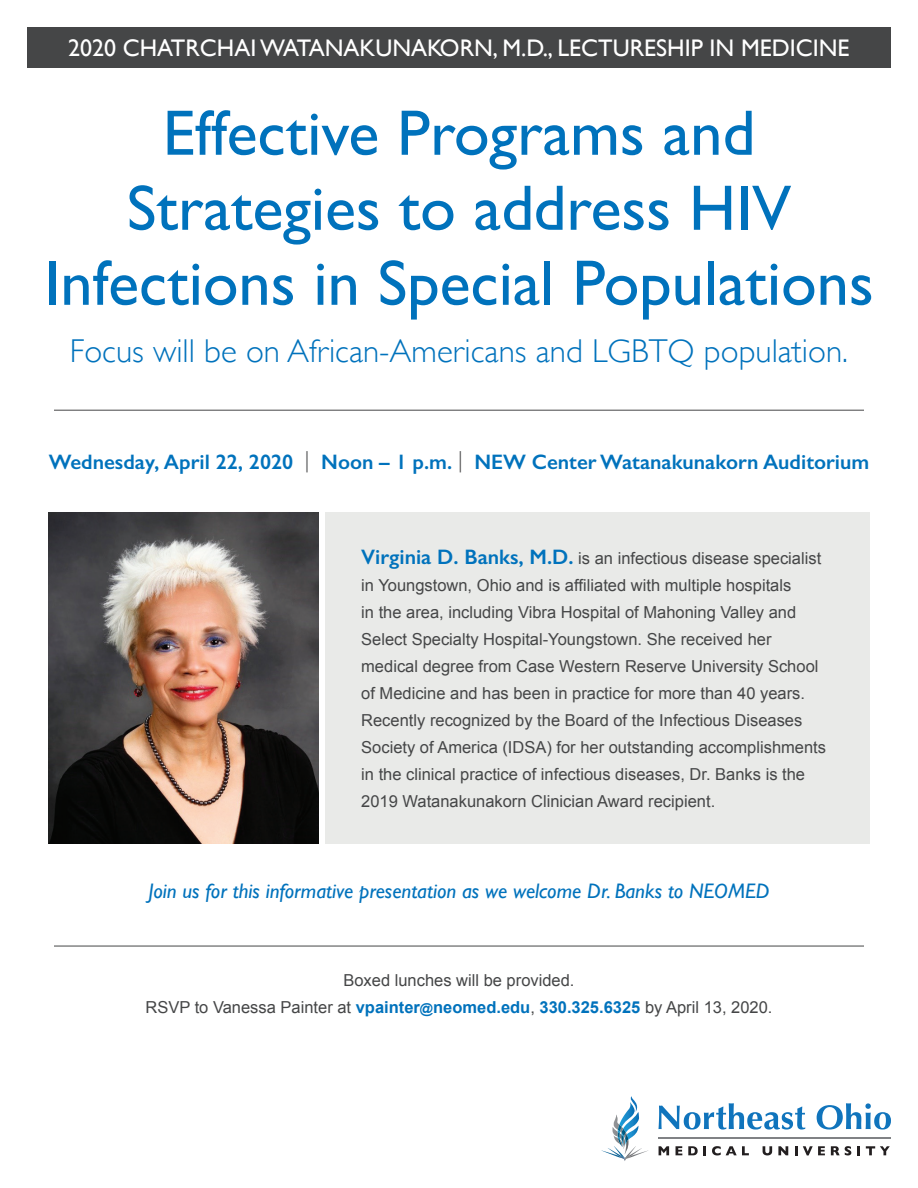
<style>
.page{position:relative;width:918px;height:1188px;background:#fff}
.page>*{position:absolute;margin:0;border:0;box-sizing:border-box;transform-origin:0 0}
.t1{font:64.5px/75px "Gill Sans";color:#0072bc;text-align:center}
.t2{font:300 33px "Gill Sans";color:#0072bc}
.t3{font:24px "Gill Sans";color:#fff}
.t4{font:600 21px "Gill Sans";color:#0072bc}
.t5{font:italic 21px "Gill Sans";color:#0072bc}
.t6{font:16.5px/27px "Arial";color:#454647}
.s1{font-weight:300;font-size:23.1px;color:#454647}
.s2{font-family:"Gill Sans";font-weight:600;font-size:21px;color:#0072bc}
.s3{font-weight:700;color:#0072bc}
.s4{font-weight:700;font-size:13.5px;color:#0072bc}
</style>
<div class="page">
<div style="left:325px;top:513px;width:544px;height:331px;background:#e9eae8"></div>
<div style="left:27px;top:27px;width:864px;height:41px;background:#454647"></div>
<svg style="left:658px;top:1103px;width:147px;height:27px"></svg>
<svg style="left:817px;top:1103px;width:74px;height:27px"></svg>
<svg style="left:659px;top:1146px;width:10px;height:9px"></svg>
<svg style="left:676px;top:1146px;width:6px;height:9px"></svg>
<svg style="left:688px;top:1146px;width:18px;height:9px"></svg>
<svg style="left:712px;top:1146px;width:37px;height:9px"></svg>
<svg style="left:763px;top:1146px;width:9px;height:9px"></svg>
<svg style="left:778px;top:1146px;width:10px;height:9px"></svg>
<svg style="left:795px;top:1146px;width:2px;height:9px"></svg>
<svg style="left:803px;top:1146px;width:22px;height:9px"></svg>
<svg style="left:831px;top:1146px;width:20px;height:9px"></svg>
<svg style="left:857px;top:1146px;width:3px;height:9px"></svg>
<svg style="left:866px;top:1146px;width:24px;height:9px"></svg>
<hr style="left:658px;top:1137px;width:232px;height:1px;background:#808285">
<svg style="left:601px;top:1096px;width:47px;height:65px"></svg>
<img style="left:49px;top:513px;width:270px;height:331px">
<hr style="left:54px;top:410px;width:810px;height:1px;background:#454647">
<hr style="left:54px;top:946px;width:810px;height:1px;background:#454647">
<h3 class="t3" style="left:68px;top:33px;width:783px">2020 CHATRCHAI WATANAKUNAKORN, M.D., LECTURESHIP IN MEDICINE</h3>
<h1 class="t1" style="left:44px;top:95px;width:831px">Effective Programs and<br>Strategies to address HIV<br>Infections in Special Populations</h1>
<h2 class="t2" style="left:70px;top:325px;width:780px">Focus will be on African-Americans and LGBTQ population.</h2>
<p class="t4" style="left:49px;top:449px;width:822px">Wednesday, April 22, 2020 <span class="s1">|</span> Noon – 1 p.m. <span class="s1">|</span> NEW Center Watanakunakorn Auditorium</p>
<p class="t6" style="left:361px;top:545px;width:466px"><span class="s2">Virginia D. Banks, M.D.</span> is an infectious disease specialist in Youngstown, Ohio and is affiliated with multiple hospitals<br>in the area, including Vibra Hospital of Mahoning Valley and Select Specialty Hospital-Youngstown. She received her medical degree from Case Western Reserve University School of Medicine and has been in practice for more than 40 years.<br>Recently recognized by the Board of the Infectious Diseases Society of America (IDSA) for her outstanding accomplishments in the clinical practice of infectious diseases, Dr. Banks is the 2019 Watanakunakorn Clinician Award recipient.</p>
<p class="t5" style="left:148px;top:879px;width:623px">Join us for this informative presentation as we welcome Dr. Banks to NEOMED</p>
<p class="t6" style="left:145px;top:967px;width:629px;text-align:center">Boxed lunches will be provided.<br>RSVP to Vanessa Painter at <span class="s3">vpainter</span><span class="s4">@</span><span class="s3">neomed.edu</span>, <span class="s3">330.325.6325</span> by April 13, 2020.</p>
</div>
